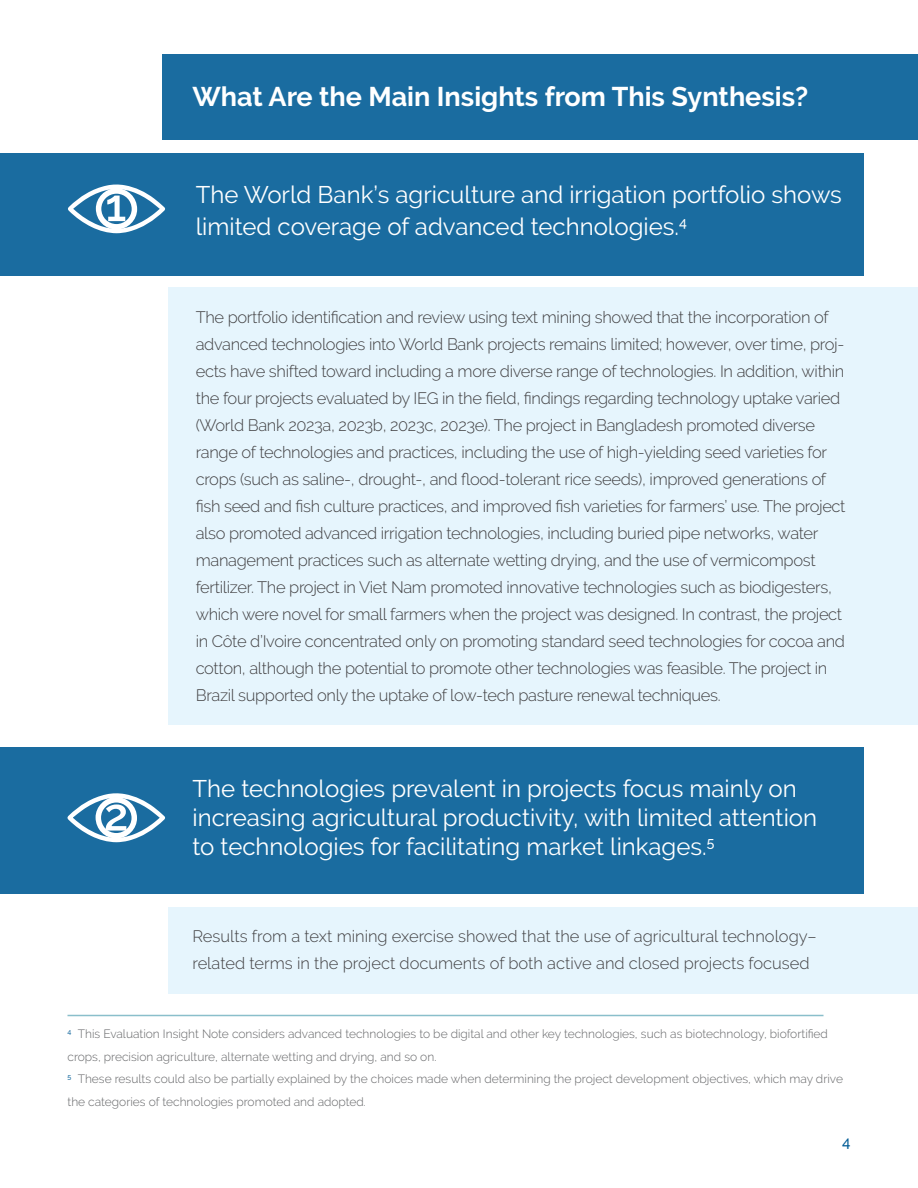
<style>
.page{position:relative;width:918px;height:1188px;background:#fff}
.page>*{position:absolute;margin:0;border:0;box-sizing:border-box;transform-origin:0 0}
.t1{font:700 27px "Raleway";color:#fff}
.t2{font:24px/28.8px "Raleway";color:#fff}
.t3{font:300 16.5px/27px "Raleway";letter-spacing:-.02em;color:#414042}
.t4{font:300 16.5px/27px "Raleway";color:#414042}
.t5{font:500 15px "Raleway";color:#005c96}
.t6{font:300 12px/22.5px "Raleway";color:#636466}
</style>
<div class="page">
<div style="left:162px;top:54px;width:756px;height:86px;background:#1a6ca0"></div>
<div style="left:0;top:153px;width:864px;height:122px;background:#1a6ca0"></div>
<div style="left:169px;top:287px;width:749px;height:438px;background:#e6f5fd"></div>
<div style="left:0;top:748px;width:864px;height:146px;background:#1a6ca0"></div>
<div style="left:169px;top:907px;width:749px;height:87px;background:#e6f5fd"></div>
<hr style="left:68px;top:1015px;width:756px;height:1px;background:#8abfcb">
<svg style="left:68px;top:184px;width:97px;height:49px"></svg>
<svg style="left:67px;top:793px;width:98px;height:49px"></svg>
<hr style="left:917px;top:597px;width:1px;height:591px;background:#fff">
<h1 class="t1" style="left:193px;top:81px;width:617px">What Are the Main Insights from This Synthesis?</h1>
<h2 class="t2" style="left:196px;top:178px;width:648px;line-height:32.4px">The World Bank’s agriculture and irrigation portfolio shows limited coverage of advanced technologies.<sup>4</sup></h2>
<p class="t3" style="left:196px;top:303px;width:651px">The portfolio identification and review using text mining showed that the incorporation of advanced technologies into World Bank projects remains limited; however, over time, proj&shy;ects have shifted toward including a more diverse range of technologies. In addition, within the four projects evaluated by IEG in the field, findings regarding technology uptake varied (World Bank 2023a, 2023b, 2023c, 2023e). The project in Bangladesh promoted diverse range of technologies and practices, including the use of high-yielding seed varieties for crops (such as saline-, drought-, and flood-tolerant rice seeds), improved generations of fish seed and fish culture practices, and improved fish varieties for farmers’ use. The project also promoted advanced irrigation technologies, including buried pipe networks, water management practices such as alternate wetting drying, and the use of vermicompost fertilizer. The project in Viet Nam promoted innovative technologies such as biodigesters, which were novel for small farmers when the project was designed. In contrast, the project in Côte d’Ivoire concentrated only on promoting standard seed technologies for cocoa and cotton, although the potential to promote other technologies was feasible. The project in Brazil supported only the uptake of low-tech pasture renewal techniques.</p>
<h2 class="t2" style="left:193px;top:774px;width:626px">The technologies prevalent in projects focus mainly on increasing agricultural productivity, with limited attention to technologies for facilitating market linkages.<sup>5</sup></h2>
<p class="t4" style="left:193px;top:923px;width:626px">Results from a text mining exercise showed that the use of agricultural technology– related terms in the project documents of both active and closed projects focused</p>
<p class="t6" style="left:67px;top:1022px;width:777px"><sup>4</sup> This Evaluation Insight Note considers advanced technologies to be digital and other key technologies, such as biotechnology, biofortified crops, precision agriculture, alternate wetting and drying, and so on.<br><sup>5</sup> These results could also be partially explained by the choices made when determining the project development objectives, which may drive the categories of technologies promoted and adopted.</p>
<p class="t5" style="left:842px;top:1133px;width:10px">4</p>
</div>
